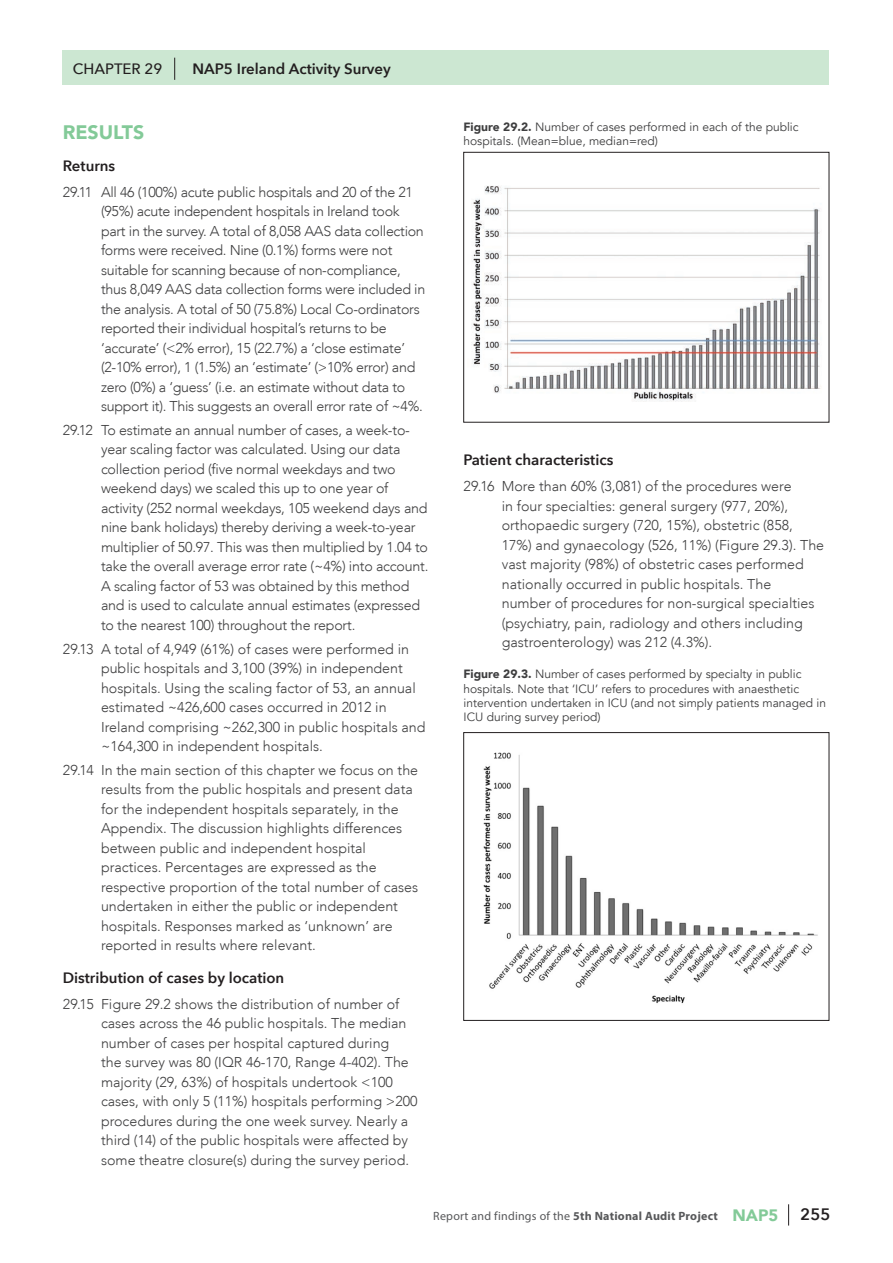
<style>
.page{position:relative;width:893px;height:1263px;background:#fff}
.page>*{position:absolute;margin:0;border:0;box-sizing:border-box;transform-origin:0 0}
.t1{font:900 19.5px "Avenir";color:#83ca98}
.t2{font:600 16.5px "Avenir Next";color:#231f20}
.t3{font:600 15px "Avenir Next";color:#231f20}
.t4{font:500 15px "Avenir Next";color:#231f20}
.t5{font:300 14.25px/19.5px "Avenir LT";color:#3e3e3f}
.t6{font:300 14.25px/19.5px "Avenir LT";letter-spacing:-.02em;color:#3e3e3f}
.t7{font:12px/14.2px "Avenir";color:#3e3e3f}
.t8{font:700 12px "Myriad Pro";letter-spacing:.02em;color:#57585a}
.s1{font-weight:900}
.s2{font-weight:400}
.s3{font-family:"Avenir";font-weight:900;font-size:16.5px;color:#83ca98}
</style>
<div class="page">
<svg style="left:788px;top:1204px;width:1px;height:21px"></svg>
<div style="left:62px;top:50px;width:111px;height:35px;background:#cce7d2"></div>
<div style="left:171px;top:50px;width:658px;height:35px;background:#cce7d2"></div>
<svg style="left:174px;top:58px;width:1px;height:22px"></svg>
<img style="left:471px;top:186px;width:350px;height:216px">
<div style="left:463px;top:152px;width:366px;height:270px;border:1px solid #231f20"></div>
<img style="left:483px;top:752px;width:335px;height:252px">
<div style="left:463px;top:732px;width:366px;height:288px;border:1px solid #231f20"></div>
<p class="t4" style="left:73px;top:59px;width:91px">CHAPTER 29</p>
<p class="t3" style="left:192px;top:59px;width:200px">NAP5 Ireland Activity Survey</p>
<h1 class="t1" style="left:63px;top:115px;width:83px">Results</h1>
<p class="t3" style="left:63px;top:156px;width:54px">Returns</p>
<p class="t6" style="left:101px;top:182px;width:326px;text-indent:-38px">29.11 All 46 (100%) acute public hospitals and 20 of the 21 (95%) acute independent hospitals in Ireland took part in the survey. A total of 8,058 AAS data collection forms were received. Nine (0.1%) forms were not suitable for scanning because of non-compliance, thus 8,049 AAS data collection forms were included in the analysis. A total of 50 (75.8%) Local Co-ordinators reported their individual hospital’s returns to be ‘accurate’ (&lt;2% error), 15 (22.7%) a ‘close estimate’ (2-10% error), 1 (1.5%) an ‘estimate’ (&gt;10% error) and zero (0%) a ‘guess’ (i.e. an estimate without data to support it). This suggests an overall error rate of ~4%.</p>
<p class="t5" style="left:101px;top:420px;width:329px;text-indent:-38px">29.12 To estimate an annual number of cases, a week-to&shy;year scaling factor was calculated. Using our data collection period (five normal weekdays and two weekend days) we scaled this up to one year of activity (252 normal weekdays, 105 weekend days and nine bank holidays) thereby deriving a week-to-year multiplier of 50.97. This was then multiplied by 1.04 to take the overall average error rate (~4%) into account.<br>A scaling factor of 53 was obtained by this method and is used to calculate annual estimates (expressed to the nearest 100) throughout the report.</p>
<p class="t5" style="left:101px;top:639px;width:326px;text-indent:-38px">29.13 A total of 4,949 (61%) of cases were performed in public hospitals and 3,100 (39%) in independent hospitals. Using the scaling factor of 53, an annual estimated ~426,600 cases occurred in 2012 in Ireland comprising ~262,300 in public hospitals and ~164,300 in independent hospitals.</p>
<p class="t5" style="left:101px;top:760px;width:319px;text-indent:-38px">29.14 In the main section of this chapter we focus on the results from the public hospitals and present data for the independent hospitals separately, in the Appendix. The discussion highlights differences between public and independent hospital practices. Percentages are expressed as the respective proportion of the total number of cases undertaken in either the public or independent hospitals. Responses marked as ‘unknown’ are reported in results where relevant.</p>
<p class="t3" style="left:63px;top:968px;width:223px">Distribution of cases by location</p>
<p class="t5" style="left:101px;top:994px;width:318px;text-indent:-38px">29.15 Figure 29.2 shows the distribution of number of cases across the 46 public hospitals. The median number of cases per hospital captured during<br>the survey was 80 (IQR 46-170, Range 4-402). The majority (29, 63%) of hospitals undertook &lt;100 cases, with only 5 (11%) hospitals performing &gt;200 procedures during the one week survey. Nearly a third (14) of the public hospitals were affected by some theatre closure(s) during the survey period.</p>
<p class="t7" style="left:463px;top:120px;width:337px"><span class="s1">Figure 29.2.</span> Number of cases performed in each of the public hospitals. (Mean=blue, median=red)</p>
<p class="t3" style="left:463px;top:451px;width:151px">Patient characteristics</p>
<p class="t5" style="left:502px;top:476px;width:324px;text-indent:-38px">29.16 More than 60% (3,081) of the procedures were<br>in four specialties: general surgery (977, 20%), orthopaedic surgery (720, 15%), obstetric (858, 17%) and gynaecology (526, 11%) (Figure 29.3). The vast majority (98%) of obstetric cases performed nationally occurred in public hospitals. The number of procedures for non-surgical specialties (psychiatry, pain, radiology and others including gastroenterology) was 212 (4.3%).</p>
<p class="t7" style="left:463px;top:667px;width:364px"><span class="s1">Figure 29.3.</span> Number of cases performed by specialty in public hospitals. Note that ‘ICU’ refers to procedures with anaesthetic intervention undertaken in ICU (and not simply patients managed in ICU during survey period)</p>
<p class="t8" style="left:433px;top:1208px;width:347px"><span class="s2">Report and findings of the</span> 5th National Audit Project <span class="s3">NAP5</span></p>
<p class="t2" style="left:800px;top:1204px;width:32px">255</p>
</div>
